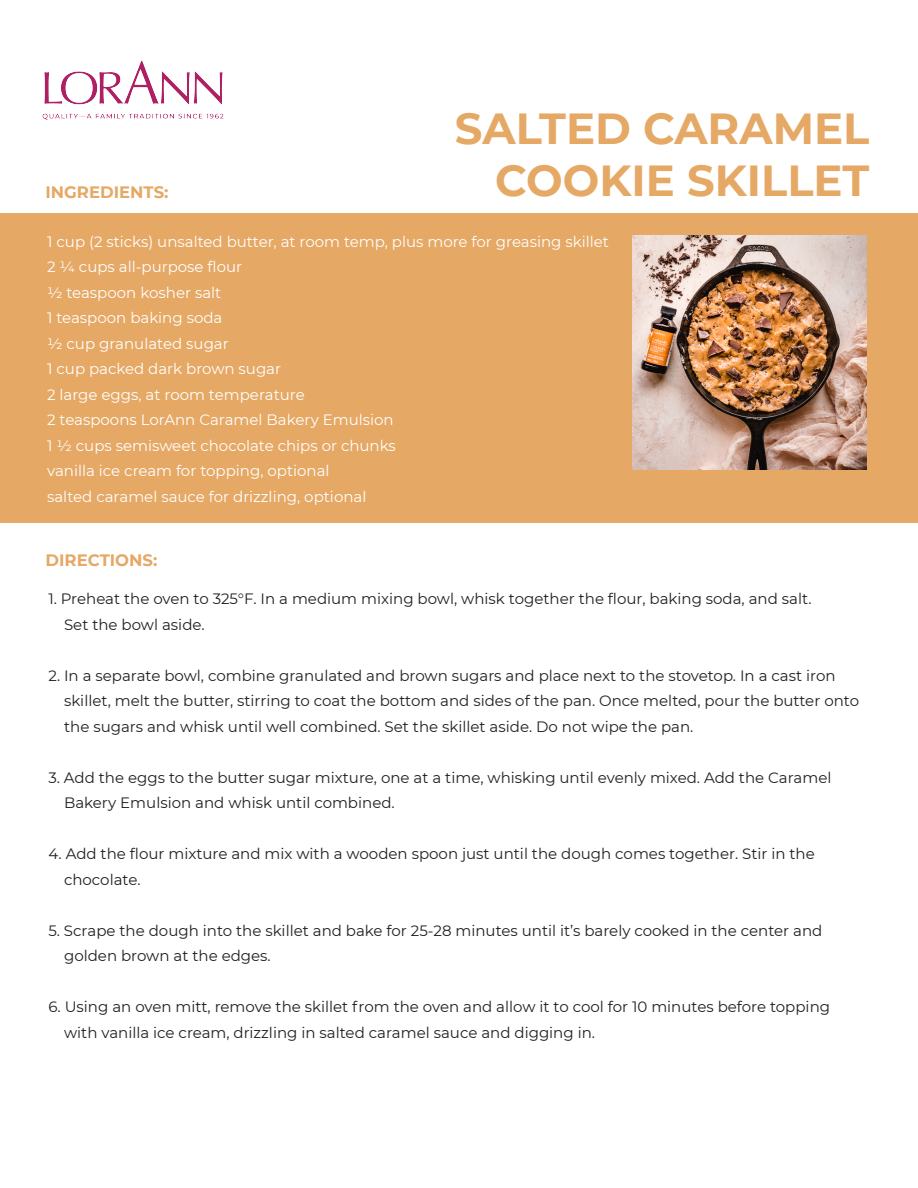
<style>
.page{position:relative;width:918px;height:1188px;background:#fff}
.page>*{position:absolute;margin:0;border:0;box-sizing:border-box;transform-origin:0 0}
.t1{font:700 43.35px/52.1px "Montserrat";color:#e5a865;text-align:right}
.t2{font:700 16.5px "Montserrat";color:#e5a865}
.t3{font:15px/25.5px "Montserrat";color:#231f20}
.t4{font:15px/25.5px "Montserrat";color:#fff}
</style>
<div class="page">
<div style="left:0;top:213px;width:918px;height:310px;background:#e5a865"></div>
<img style="left:42px;top:60px;width:182px;height:60px">
<img style="left:632px;top:236px;width:234px;height:234px">
<h1 class="t1" style="left:455px;top:100px;width:416px">SALTED CARAMEL<br>COOKIE SKILLET</h1>
<p class="t4" style="left:47px;top:228px;width:563px">1 cup (2 sticks) unsalted butter, at room temp, plus more for greasing skillet 2 ¼ cups all-purpose flour<br>½ teaspoon kosher salt<br>1 teaspoon baking soda<br>½ cup granulated sugar<br>1 cup packed dark brown sugar<br>2 large eggs, at room temperature<br>2 teaspoons LorAnn Caramel Bakery Emulsion<br>1 ½ cups semisweet chocolate chips or chunks<br>vanilla ice cream for topping, optional<br>salted caramel sauce for drizzling, optional</p>
<p class="t2" style="left:46px;top:180px;width:124px">INGREDIENTS:</p>
<p class="t2" style="left:46px;top:548px;width:113px">DIRECTIONS:</p>
<p class="t3" style="left:64px;top:586px;width:749px;text-indent:-16px">1. Preheat the oven to 325°F. In a medium mixing bowl, whisk together the flour, baking soda, and salt.<br>Set the bowl aside.</p>
<p class="t3" style="left:64px;top:662px;width:797px;text-indent:-16px">2. In a separate bowl, combine granulated and brown sugars and place next to the stovetop. In a cast iron skillet, melt the butter, stirring to coat the bottom and sides of the pan. Once melted, pour the butter onto the sugars and whisk until well combined. Set the skillet aside. Do not wipe the pan.</p>
<p class="t3" style="left:64px;top:764px;width:769px;text-indent:-16px">3. Add the eggs to the butter sugar mixture, one at a time, whisking until evenly mixed. Add the Caramel<br>Bakery Emulsion and whisk until combined.</p>
<p class="t3" style="left:64px;top:841px;width:752px;text-indent:-16px">4. Add the flour mixture and mix with a wooden spoon just until the dough comes together. Stir in the chocolate.</p>
<p class="t3" style="left:64px;top:917px;width:760px;text-indent:-16px">5. Scrape the dough into the skillet and bake for 25-28 minutes until it’s barely cooked in the center and golden brown at the edges.</p>
<p class="t3" style="left:64px;top:994px;width:768px;text-indent:-16px">6. Using an oven mitt, remove the skillet from the oven and allow it to cool for 10 minutes before topping with vanilla ice cream, drizzling in salted caramel sauce and digging in.</p>
</div>
